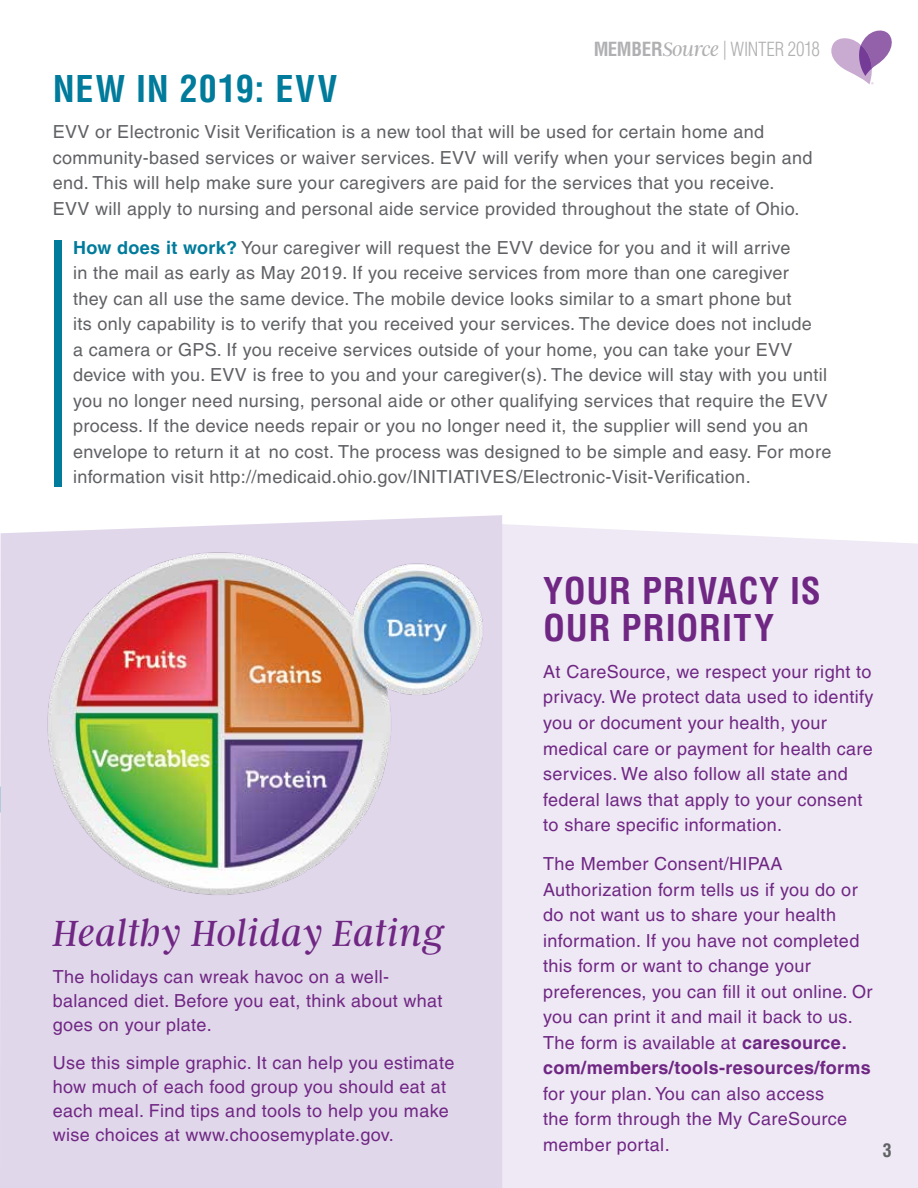
<style>
.page{position:relative;width:918px;height:1188px;background:#fff}
.page>*{position:absolute;margin:0;border:0;box-sizing:border-box;transform-origin:0 0}
.t1{font:italic 300 40.5px "Argent CF";letter-spacing:.01em;color:#702784}
.t2{font:700 condensed 36px/37.5px "Helvetica LT Pro";letter-spacing:.025em;color:#702784}
.t3{font:700 condensed 36px "Helvetica LT Pro";letter-spacing:.035em;color:#007b9b}
.t4{font:300 condensed 19.05px "Helvetica LT Pro";letter-spacing:-.01em;color:#606165}
.t5{font:18px/25.5px "Helvetica LT Pro";letter-spacing:.02em;color:#606165}
.t6{font:18px/25.5px "Helvetica LT Pro";letter-spacing:.02em;color:#702784}
.t7{font:700 condensed 18px "Helvetica LT Pro";color:#606165}
.s1{font-weight:700}
.s2{font-family:"Argent CF";font-style:italic;font-stretch:normal;font-size:21.45px}
.s3{font-weight:700;color:#007b9b}
</style>
<div class="page">
<div style="left:502px;top:524px;width:416px;height:664px;background:#eee9f4"></div>
<div style="left:0;top:515px;width:502px;height:673px;background:#e1d7ea"></div>
<svg style="left:831px;top:31px;width:61px;height:53px"></svg>
<img style="left:28px;top:516px;width:463px;height:393px">
<div style="left:54px;top:240px;width:8px;height:247px;background:#007b9b"></div>
<p class="t4" style="left:593px;top:37px;width:228px"><span class="s1">MEMBER</span><span class="s2">Source</span> | WINTER 2018</p>
<h2 class="t3" style="left:53px;top:64px;width:286px">NEW IN 2019: EVV</h2>
<p class="t5" style="left:53px;top:119px;width:761px">EVV or Electronic Visit Verification is a new tool that will be used for certain home and community-based services or waiver services. EVV will verify when your services begin and end. This will help make sure your caregivers are paid for the services that you receive.<br>EVV will apply to nursing and personal aide service provided throughout the state of Ohio.</p>
<p class="t5" style="left:73px;top:235px;width:760px"><span class="s3">How does it work?</span> Your caregiver will request the EVV device for you and it will arrive<br>in the mail as early as May 2019. If you receive services from more than one caregiver<br>they can all use the same device. The mobile device looks similar to a smart phone but<br>its only capability is to verify that you received your services. The device does not include<br>a camera or GPS. If you receive services outside of your home, you can take your EVV device with you. EVV is free to you and your caregiver(s). The device will stay with you until you no longer need nursing, personal aide or other qualifying services that require the EVV process. If the device needs repair or you no longer need it, the supplier will send you an envelope to return it at no cost. The process was designed to be simple and easy. For more information visit http://medicaid.ohio.gov/INITIATIVES/Electronic-Visit-Verification.</p>
<h1 class="t1" style="left:53px;top:912px;width:393px">Healthy Holiday Eating</h1>
<p class="t6" style="left:53px;top:965px;width:391px;line-height:24px">The holidays can wreak havoc on a well&shy;balanced diet. Before you eat, think about what goes on your plate.</p>
<p class="t6" style="left:53px;top:1050px;width:403px;line-height:24px">Use this simple graphic. It can help you estimate how much of each food group you should eat at each meal. Find tips and tools to help you make wise choices at www.choosemyplate.gov.</p>
<h2 class="t2" style="left:543px;top:571px;width:279px">YOUR PRIVACY IS<br>OUR PRIORITY</h2>
<p class="t6" style="left:543px;top:659px;width:332px">At CareSource, we respect your right to privacy. We protect data used to identify you or document your health, your medical care or payment for health care services. We also follow all state and federal laws that apply to your consent to share specific information.</p>
<p class="t6" style="left:543px;top:851px;width:331px">The Member Consent/HIPAA Authorization form tells us if you do or do not want us to share your health information. If you have not completed this form or want to change your preferences, you can fill it out online. Or you can print it and mail it back to us.<br>The form is available at <span class="s1">caresource. com/members/tools-resources/forms</span></p>
<p class="t6" style="left:543px;top:1080px;width:305px">for your plan. You can also access the form through the My CareSource member portal.</p>
<p class="t7" style="left:883px;top:1138px;width:10px">3</p>
</div>
